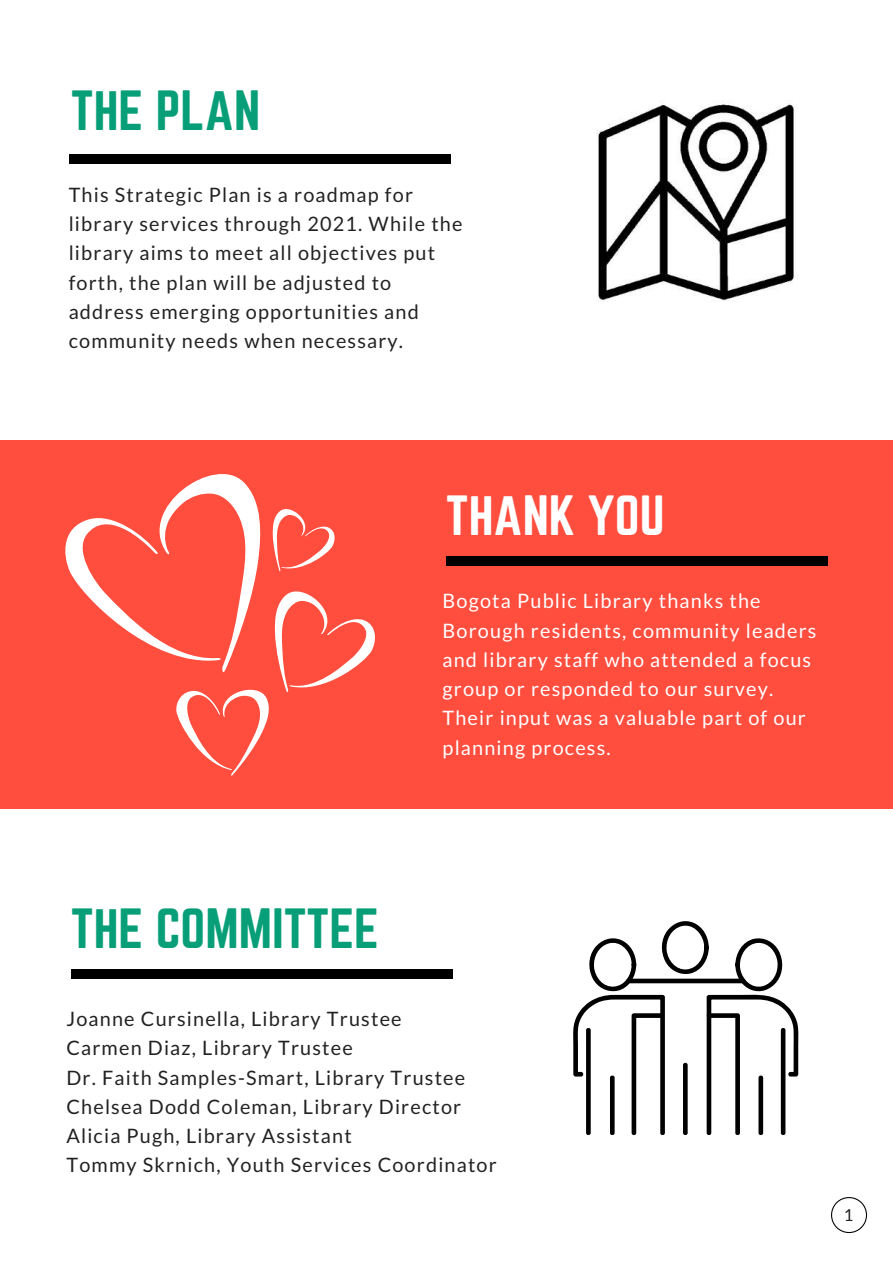
<style>
.page{position:relative;width:893px;height:1263px;background:#fff}
.page>*{position:absolute;margin:0;border:0;box-sizing:border-box;transform-origin:0 0}
.t1{font:49.65px "Norwester";color:#079e78}
.t2{font:49.65px "Norwester";color:#fff}
.t3{font:19.8px/29.2px "Lato";letter-spacing:.06em;color:#222}
.t4{font:19.8px/29.2px "Lato";letter-spacing:.06em;color:#fff}
.t5{font:16.5px "Lato";color:#222}
</style>
<div class="page">
<div style="left:0;top:440px;width:893px;height:368px;background:#ff4d3e"></div>
<div style="left:71px;top:969px;width:381px;height:9px;background:#000"></div>
<div style="left:446px;top:556px;width:381px;height:9px;background:#000"></div>
<div style="left:69px;top:154px;width:381px;height:9px;background:#000"></div>
<svg style="left:573px;top:921px;width:225px;height:214px"></svg>
<svg style="left:65px;top:474px;width:310px;height:302px"></svg>
<img style="left:597px;top:100px;width:199px;height:201px">
<svg style="left:831px;top:1197px;width:36px;height:36px"></svg>
<h1 class="t1" style="left:71px;top:86px;width:191px">THE PLAN</h1>
<p class="t3" style="left:69px;top:179px;width:395px">This Strategic Plan is a roadmap for library services through 2021. While the library aims to meet all objectives put forth, the plan will be adjusted to address emerging opportunities and community needs when necessary.</p>
<h1 class="t2" style="left:446px;top:491px;width:220px">THANK YOU</h1>
<p class="t4" style="left:442px;top:586px;width:376px">Bogota Public Library thanks the Borough residents, community leaders and library staff who attended a focus group or responded to our survey.<br>Their input was a valuable part of our planning process.</p>
<h1 class="t1" style="left:71px;top:905px;width:309px">THE COMMITTEE</h1>
<p class="t3" style="left:66px;top:1004px;width:432px">Joanne Cursinella, Library Trustee<br>Carmen Diaz, Library Trustee<br>Dr. Faith Samples-Smart, Library Trustee Chelsea Dodd Coleman, Library Director Alicia Pugh, Library Assistant<br>Tommy Skrnich, Youth Services Coordinator</p>
<p class="t5" style="left:844px;top:1204px;width:11px">1</p>
</div>
